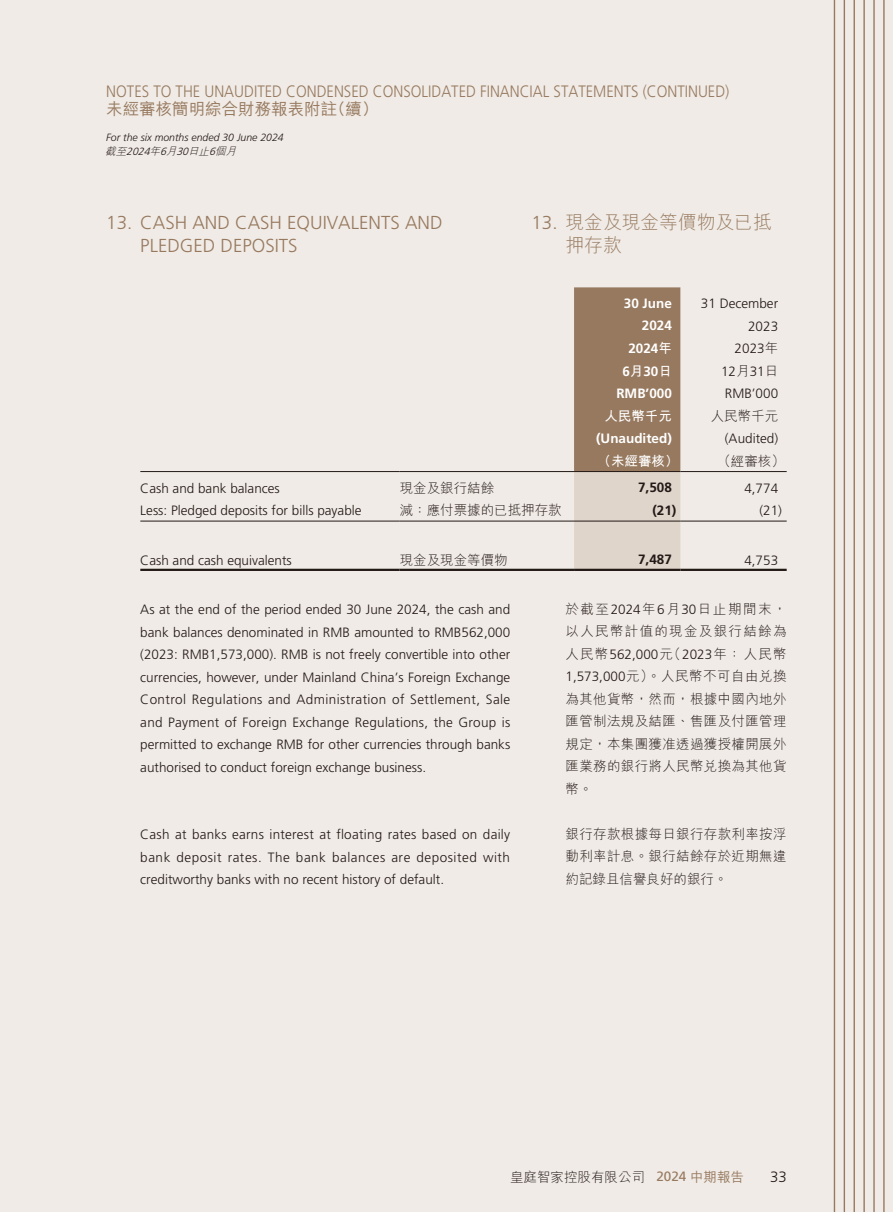
<style>
.page{position:relative;width:893px;height:1212px;background:#f0ebe6}
.page>*{position:absolute;margin:0;border:0;box-sizing:border-box;transform-origin:0 0}
.t1{font:300 18.75px/22.5px "Frutiger LT Std";color:#97795f}
.t2{font:300 18.75px/22.5px "M Hei HK";color:#97795f}
.t3{font:300 16.5px "Frutiger LT Std";color:#97795f;scale:.9 1}
.t4{font:500 16.5px "M Hei HK";color:#97795f}
.t5{font:300 15px "Frutiger LT Std";color:#231916}
.t6{font:300 13.5px/22.5px "Frutiger LT Std";color:#231916;text-align:right}
.t7{font:300 13.5px/22.5px "M Hei HK";letter-spacing:.025em;color:#231916;text-align:justify}
.t8{font:300 13.5px "M Hei HK";color:#231916}
.t9{font:700 13.5px/22.5px "Frutiger LT Std";color:#fff;text-align:right}
.t10{font:300 13.5px/22.5px "M Hei HK";letter-spacing:.1em;color:#231916}
.t11{font:700 13.5px "Frutiger LT Std";color:#231916}
.t12{font:700 13.5px "M Hei HK";color:#fff}
.t13{font:italic 300 10.5px "Frutiger LT Std";color:#231916}
.t14{font:italic 300 10.5px "M Hei HK";color:#231916}
.s1{font-family:"Frutiger LT Std"}
.s2{font-family:"M Hei HK"}
.s3{font-family:"Frutiger LT Std";font-weight:400;color:#97795f}
.s4{font-weight:500;color:#97795f}
</style>
<div class="page">
<hr style="left:883px;top:0;width:2px;height:1212px;background:#97795f">
<hr style="left:873px;top:0;width:2px;height:1212px;background:#97795f">
<hr style="left:863px;top:0;width:2px;height:1212px;background:#97795f">
<hr style="left:853px;top:0;width:2px;height:1212px;background:#97795f">
<hr style="left:844px;top:0;width:1px;height:1212px;background:#97795f">
<hr style="left:834px;top:0;width:1px;height:1212px;background:#97795f">
<svg style="left:574px;top:287px;width:106px;height:282px;background:#af9883"></svg>
<hr style="left:140px;top:471px;width:260px;height:1px;background:#231916">
<hr style="left:400px;top:471px;width:174px;height:1px;background:#231916">
<hr style="left:574px;top:471px;width:106px;height:1px;background:#231916">
<hr style="left:680px;top:471px;width:107px;height:1px;background:#231916">
<hr style="left:140px;top:521px;width:260px;height:1px;background:#231916">
<hr style="left:400px;top:521px;width:174px;height:1px;background:#231916">
<hr style="left:574px;top:521px;width:106px;height:1px;background:#231916">
<hr style="left:680px;top:521px;width:107px;height:1px;background:#231916">
<hr style="left:140px;top:569px;width:260px;height:2px;background:#231916">
<hr style="left:400px;top:569px;width:174px;height:2px;background:#231916">
<hr style="left:574px;top:569px;width:106px;height:2px;background:#231916">
<hr style="left:680px;top:569px;width:107px;height:2px;background:#231916">
<p class="t3" style="left:106px;top:82px;width:694px">NOTES TO THE UNAUDITED CONDENSED CONSOLIDATED FINANCIAL STATEMENTS (CONTINUED)</p>
<p class="t4" style="left:106px;top:97px;width:274px">未經審核簡明綜合財務報表附註（續）</p>
<p class="t13" style="left:106px;top:131px;width:179px">For the six months ended 30 June 2024</p>
<p class="t14" style="left:105px;top:145px;width:135px">截至<span class="s1">2024</span>年<span class="s1">6</span>月<span class="s1">30</span>日止<span class="s1">6</span>個月</p>
<h1 class="t1" style="left:140px;top:212px;width:304px;text-indent:-34px">13. CASH AND CASH EQUIVALENTS AND<br>PLEDGED DEPOSITS</h1>
<h1 class="t2" style="left:566px;top:211px;width:208px;text-indent:-34px"><span class="s1">13.</span> 現金及現金等價物及已抵押存款</h1>
<p class="t9" style="left:624px;top:292px;width:50px">30 June<br>2024</p>
<p class="t6" style="left:701px;top:292px;width:79px">31 December<br>2023</p>
<p class="t9" style="left:622px;top:337px;width:51px;text-align:center">2024<span class="s2">年<br></span>6<span class="s2">月</span>30<span class="s2">日</span></p>
<p class="t6" style="left:721px;top:337px;width:59px">2023<span class="s2">年<br></span>12<span class="s2">月</span>31<span class="s2">日</span></p>
<p class="t9" style="left:616px;top:382px;width:57px">RMB’000</p>
<p class="t6" style="left:725px;top:382px;width:55px">RMB’000</p>
<p class="t12" style="left:604px;top:406px;width:69px">人民幣千元</p>
<p class="t7" style="left:711px;top:404px;width:69px">人民幣千元</p>
<p class="t9" style="left:596px;top:427px;width:77px">(Unaudited)</p>
<p class="t6" style="left:725px;top:427px;width:55px">(Audited)</p>
<p class="t12" style="left:598px;top:451px;width:82px">（未經審核）</p>
<p class="t7" style="left:717px;top:449px;width:69px">（經審核）</p>
<p class="t6" style="left:140px;top:477px;width:141px">Cash and bank balances</p>
<p class="t8" style="left:400px;top:481px;width:96px">現金及銀行結餘</p>
<p class="t11" style="left:638px;top:479px;width:35px">7,508</p>
<p class="t6" style="left:744px;top:477px;width:35px">4,774</p>
<p class="t6" style="left:140px;top:499px;width:223px">Less: Pledged deposits for bills payable</p>
<p class="t8" style="left:400px;top:503px;width:163px">減：應付票據的已抵押存款</p>
<p class="t11" style="left:652px;top:502px;width:26px">(21)</p>
<p class="t6" style="left:759px;top:499px;width:24px">(21)</p>
<p class="t6" style="left:140px;top:549px;width:153px">Cash and cash equivalents</p>
<p class="t8" style="left:400px;top:553px;width:109px">現金及現金等價物</p>
<p class="t11" style="left:638px;top:551px;width:35px">7,487</p>
<p class="t6" style="left:744px;top:549px;width:35px">4,753</p>
<p class="t6" style="left:140px;top:598px;width:372px;text-align:justify">As at the end of the period ended 30 June 2024, the cash and bank balances denominated in RMB amounted to RMB562,000 (2023: RMB1,573,000). RMB is not freely convertible into other currencies, however, under Mainland China’s Foreign Exchange Control Regulations and Administration of Settlement, Sale and Payment of Foreign Exchange Regulations, the Group is permitted to exchange RMB for other currencies through banks authorised to conduct foreign exchange business.</p>
<p class="t10" style="left:565px;top:597px;width:223px">於截至<span class="s1">2024</span>年<span class="s1">6</span>月<span class="s1">30</span>日止期間末，以人民幣計值的現金及銀行結餘為</p>
<p class="t6" style="left:565px;top:643px;width:223px"><span class="s2">人民幣</span>562,000<span class="s2">元（</span>2023<span class="s2">年：人民幣</span></p>
<p class="t7" style="left:565px;top:665px;width:223px"><span class="s1">1,573,000</span>元）。人民幣不可自由兌換為其他貨幣，然而，根據中國內地外匯管制法規及結匯、售匯及付匯管理規定，本集團獲准透過獲授權開展外匯業務的銀行將人民幣兌換為其他貨幣。</p>
<p class="t7" style="left:565px;top:822px;width:223px">銀行存款根據每日銀行存款利率按浮動利率計息。銀行結餘存於近期無違約記錄且信譽良好的銀行。</p>
<p class="t6" style="left:140px;top:823px;width:371px;text-align:justify">Cash at banks earns interest at floating rates based on daily bank deposit rates. The bank balances are deposited with creditworthy banks with no recent history of default.</p>
<p class="t8" style="left:510px;top:1169px;width:236px">皇庭智家控股有限公司 <span class="s3">2024</span> <span class="s4">中期報告</span></p>
<p class="t5" style="left:770px;top:1168px;width:18px">33</p>
</div>
